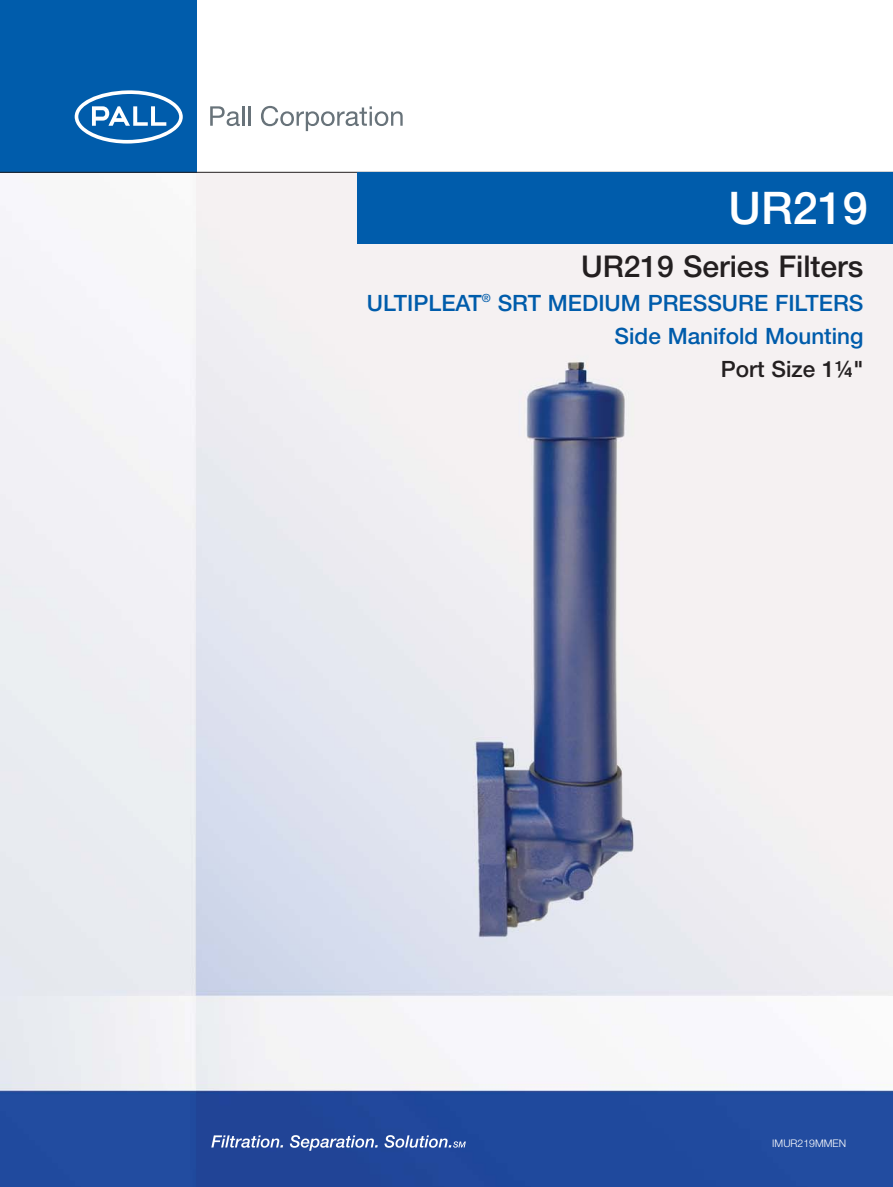
<style>
.page{position:relative;width:893px;height:1187px;background:#fff}
.page>*{position:absolute;margin:0;border:0;box-sizing:border-box;transform-origin:0 0}
.t1{font:500 45px "Helvetica Neue";color:#fff}
.t2{font:500 30px "Helvetica Neue";color:#231f20}
.t3{font:500 22.5px/33px "Helvetica Neue";color:#005cab;text-align:right}
.t4{font:500 22.5px "Helvetica Neue";color:#231f20}
.t5{font:300 10.5px "Helvetica Neue";color:#fff}
</style>
<div class="page">
<img style="left:0;top:173px;width:893px;height:1013px">
<svg style="left:211px;top:1135px;width:72px;height:12px"></svg>
<svg style="left:290px;top:1134px;width:88px;height:16px"></svg>
<svg style="left:384px;top:1134px;width:82px;height:13px"></svg>
<div style="left:0;top:0;width:196px;height:172px;background:#005cab"></div>
<svg style="left:75px;top:90px;width:108px;height:53px"></svg>
<svg style="left:210px;top:106px;width:30px;height:20px"></svg>
<hr style="left:242px;top:106px;width:2px;height:20px;background:#68737a">
<hr style="left:248px;top:106px;width:2px;height:20px;background:#68737a">
<svg style="left:261px;top:106px;width:142px;height:25px"></svg>
<hr style="left:0;top:172px;width:893px;height:1px;background:#231f20">
<div style="left:357px;top:172px;width:536px;height:72px;background:#005cab"></div>
<h1 class="t1" style="left:728px;top:192px;width:141px">UR219</h1>
<h2 class="t2" style="left:581px;top:255px;width:284px">UR219 Series Filters</h2>
<p class="t3" style="left:367px;top:288px;width:498px">ULTIPLEAT<sup>®</sup> SRT MEDIUM PRESSURE FILTERS<br>Side Manifold Mounting</p>
<p class="t4" style="left:721px;top:360px;width:144px">Port Size 1¼"</p>
<p class="t5" style="left:772px;top:1139px;width:75px">IMUR219MMEN</p>
</div>
